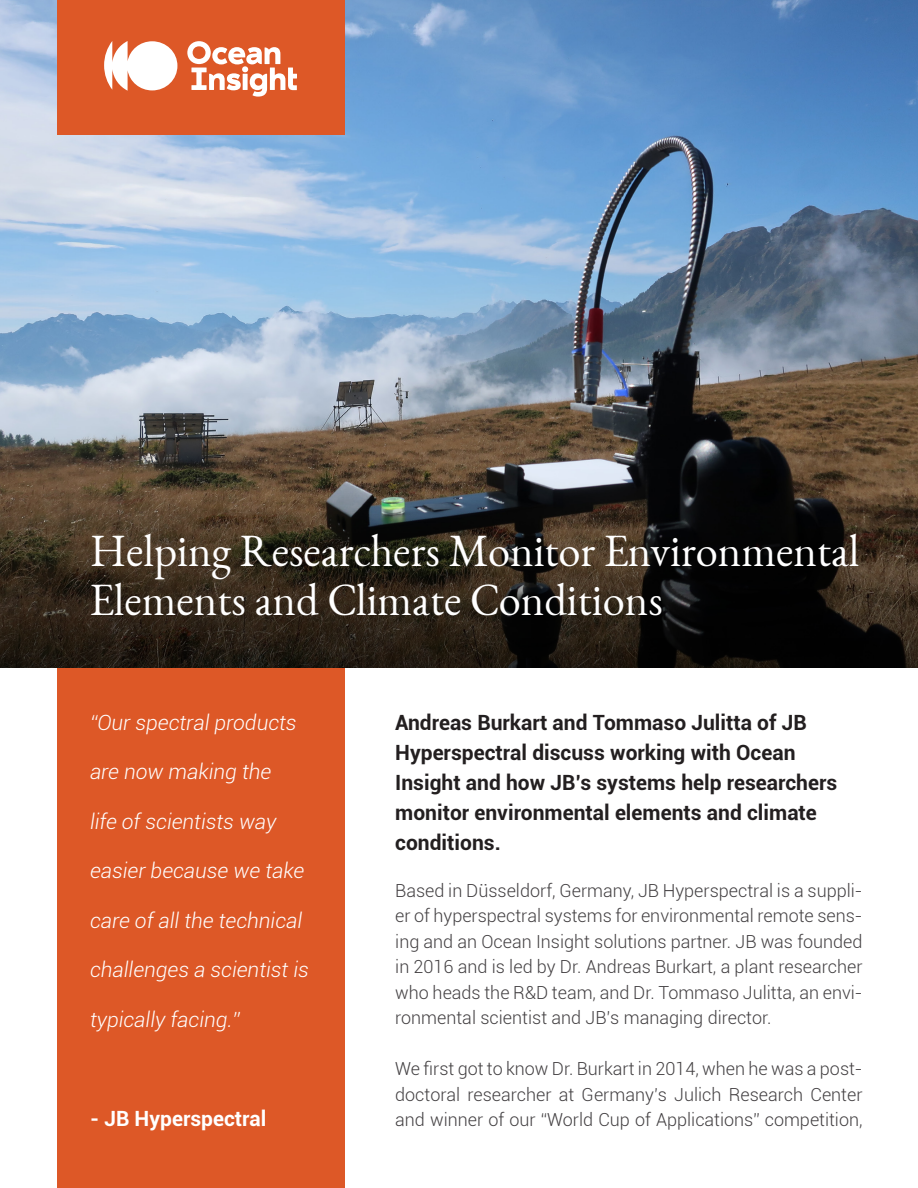
<style>
.page{position:relative;width:918px;height:1188px;background:#fff}
.page>*{position:absolute;margin:0;border:0;box-sizing:border-box;transform-origin:0 0}
.t1{font:45px/49.5px "EB Garamond 12";color:#fff}
.t2{font:700 21px/30px "Roboto";color:#231f20}
.t3{font:italic 300 21px "Roboto";color:#fff}
.t4{font:700 21px "Roboto";color:#fff}
.t5{font:300 18px/25.5px "Roboto";color:#434042;text-align:justify}
</style>
<div class="page">
<div style="left:57px;top:667px;width:287px;height:521px;background:#dd5827"></div>
<img style="left:0;top:0;width:918px;height:469px">
<svg style="left:0;top:469px;width:918px;height:198px;background:#2f271d"></svg>
<div style="left:57px;top:0;width:287px;height:135px;background:#dd5827"></div>
<svg style="left:104px;top:41px;width:73px;height:50px"></svg>
<svg style="left:187px;top:41px;width:110px;height:56px"></svg>
<p class="t1" style="left:90px;top:526px;width:771px">Helping Researchers Monitor Environmental<br>Elements and Climate Conditions</p>
<p class="t3" style="left:90px;top:708px;width:208px">“Our spectral products</p>
<p class="t3" style="left:90px;top:757px;width:183px">are now making the</p>
<p class="t3" style="left:90px;top:807px;width:188px">life of scientists way</p>
<p class="t3" style="left:90px;top:856px;width:216px">easier because we take</p>
<p class="t3" style="left:90px;top:906px;width:214px">care of all the technical</p>
<p class="t3" style="left:90px;top:955px;width:220px">challenges a scientist is</p>
<p class="t3" style="left:90px;top:1005px;width:151px">typically facing.”</p>
<p class="t4" style="left:90px;top:1103px;width:178px">- JB Hyperspectral</p>
<p class="t2" style="left:395px;top:706px;width:443px">Andreas Burkart and Tommaso Julitta of JB Hyperspectral discuss working with Ocean Insight and how JB’s systems help researchers monitor environmental elements and climate conditions.</p>
<p class="t5" style="left:395px;top:877px;width:469px">Based in Düsseldorf, Germany, JB Hyperspectral is a suppli&shy;er of hyperspectral systems for environmental remote sens&shy;ing and an Ocean Insight solutions partner. JB was founded in 2016 and is led by Dr. Andreas Burkart, a plant researcher who heads the R&amp;D team, and Dr. Tommaso Julitta, an envi&shy;ronmental scientist and JB’s managing director.</p>
<p class="t5" style="left:395px;top:1056px;width:469px">We first got to know Dr. Burkart in 2014, when he was a post&shy;doctoral researcher at Germany’s Julich Research Center and winner of our “World Cup of Applications” competition,</p>
</div>
